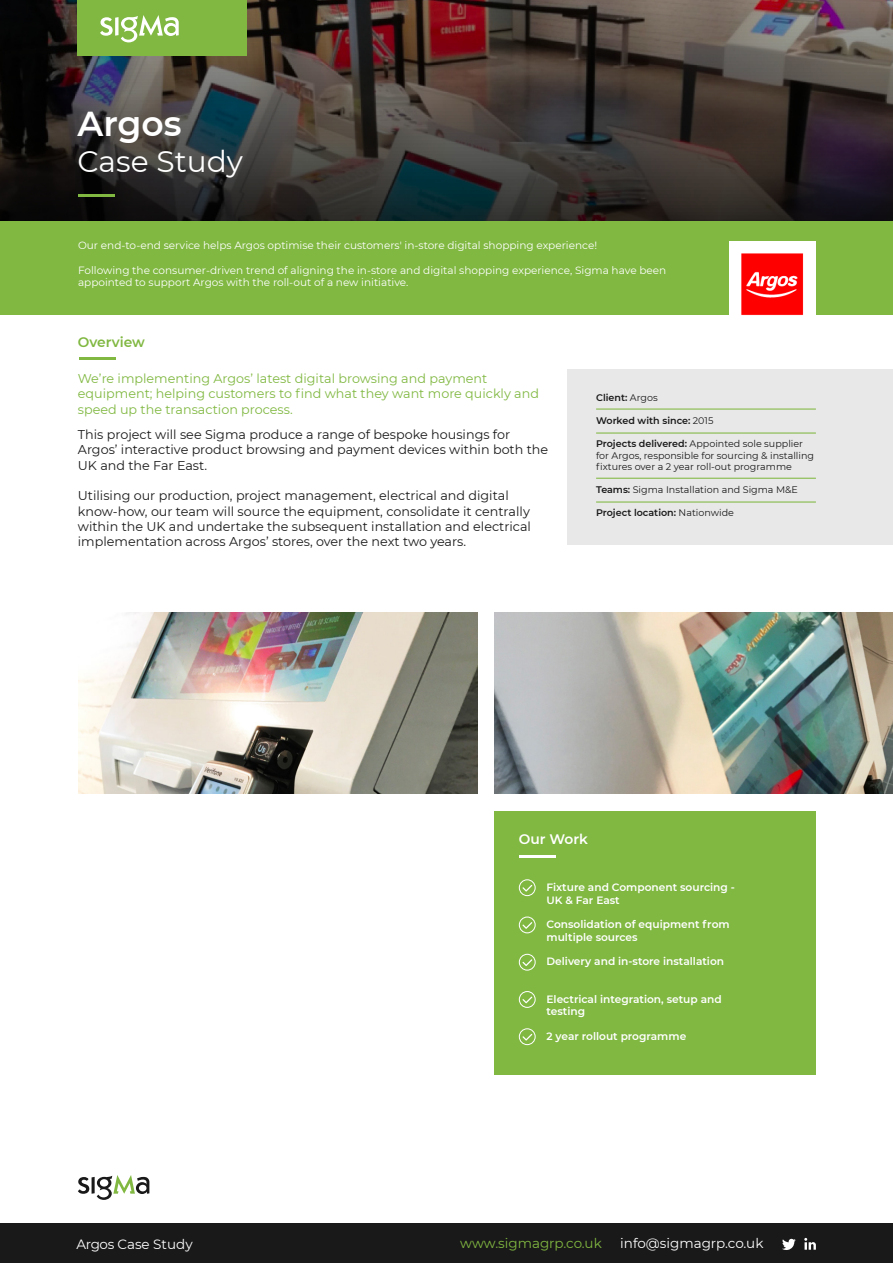
<style>
.page{position:relative;width:893px;height:1263px;background:#fff}
.page>*{position:absolute;margin:0;border:0;box-sizing:border-box;transform-origin:0 0}
.t1{font:600 34.65px "Montserrat";color:#fff}
.t2{font:29.7px "Montserrat";color:#fff}
.t3{font:600 13.8px "Montserrat";color:#80b841}
.t4{font:600 13.8px "Montserrat";color:#fff}
.t5{font:13.5px "Montserrat";color:#fff}
.t6{font:13.5px "Montserrat";color:#80b841}
.t7{font:12.75px/15.3px "Montserrat";color:#1a1919}
.t8{font:12.75px/15.3px "Montserrat";color:#80b841}
.t9{font:600 10.65px/12.8px "Montserrat";color:#fff}
.t10{font:10.5px/12.6px "Montserrat";color:#fff}
.t11{font:9.6px/11.4px "Montserrat";color:#1a1919}
.t12{font:600 9.6px "Montserrat";color:#1a1919}
.s1{font-weight:400}
.s2{font-weight:600}
</style>
<div class="page">
<svg style="left:0;top:0;width:893px;height:222px;background:#3b3431"></svg>
<div style="left:77px;top:0;width:170px;height:56px;background:#80b841"></div>
<div style="left:0;top:222px;width:893px;height:93px;background:#80b841"></div>
<svg style="left:100px;top:15px;width:79px;height:27px"></svg>
<div style="left:729px;top:241px;width:86px;height:86px;background:#fff"></div>
<img style="left:78px;top:613px;width:399px;height:180px">
<img style="left:495px;top:613px;width:398px;height:180px">
<hr style="left:78px;top:194px;width:37px;height:3px;background:#80b841">
<hr style="left:79px;top:357px;width:36px;height:3px;background:#80b841">
<div style="left:567px;top:369px;width:326px;height:175px;background:#e8e8e8"></div>
<hr style="left:596px;top:408px;width:220px;height:2px;background:#80b841">
<hr style="left:596px;top:432px;width:220px;height:2px;background:#80b841">
<hr style="left:596px;top:478px;width:220px;height:1px;background:#80b841">
<hr style="left:596px;top:501px;width:220px;height:2px;background:#80b841">
<img style="left:741px;top:253px;width:63px;height:62px">
<svg style="left:78px;top:1175px;width:71px;height:25px"></svg>
<div style="left:494px;top:811px;width:321px;height:264px;background:#80b841"></div>
<svg style="left:519px;top:879px;width:17px;height:17px"></svg>
<svg style="left:519px;top:916px;width:17px;height:17px"></svg>
<svg style="left:519px;top:954px;width:17px;height:17px"></svg>
<svg style="left:519px;top:991px;width:17px;height:17px"></svg>
<svg style="left:519px;top:1028px;width:17px;height:17px"></svg>
<hr style="left:520px;top:855px;width:36px;height:2px;background:#fff">
<div style="left:0;top:1223px;width:893px;height:40px;background:#1a1919"></div>
<svg style="left:804px;top:1238px;width:12px;height:12px"></svg>
<svg style="left:782px;top:1239px;width:14px;height:11px"></svg>
<h1 class="t1" style="left:77px;top:99px;width:106px">Argos</h1>
<h2 class="t2" style="left:77px;top:141px;width:167px">Case Study</h2>
<p class="t10" style="left:78px;top:238px;width:520px">Our end-to-end service helps Argos optimise their customers' in-store digital shopping experience!</p>
<p class="t10" style="left:78px;top:263px;width:590px">Following the consumer-driven trend of aligning the in-store and digital shopping experience, Sigma have been appointed to support Argos with the roll-out of a new initiative.</p>
<p class="t3" style="left:78px;top:332px;width:69px">Overview</p>
<p class="t8" style="left:78px;top:371px;width:463px">We’re implementing Argos’ latest digital browsing and payment equipment; helping customers to find what they want more quickly and speed up the transaction process.</p>
<p class="t7" style="left:78px;top:426px;width:472px">This project will see Sigma produce a range of bespoke housings for<br>Argos’ interactive product browsing and payment devices within both the<br>UK and the Far East.</p>
<p class="t7" style="left:78px;top:488px;width:455px">Utilising our production, project management, electrical and digital know-how, our team will source the equipment, consolidate it centrally within the UK and undertake the subsequent installation and electrical implementation across Argos’ stores, over the next two years.</p>
<p class="t12" style="left:596px;top:391px;width:63px">Client: <span class="s1">Argos</span></p>
<p class="t12" style="left:596px;top:414px;width:119px">Worked with since: <span class="s1">2015</span></p>
<p class="t11" style="left:596px;top:438px;width:219px"><span class="s2">Projects delivered:</span> Appointed sole supplier for Argos, responsible for sourcing &amp; installing fixtures over a 2 year roll-out programme</p>
<p class="t11" style="left:596px;top:483px;width:203px"><span class="s2">Teams:</span> Sigma Installation and Sigma M&amp;E</p>
<p class="t12" style="left:596px;top:506px;width:139px">Project location: <span class="s1">Nationwide</span></p>
<p class="t4" style="left:519px;top:830px;width:71px">Our Work</p>
<p class="t9" style="left:546px;top:880px;width:190px">Fixture and Component sourcing -<br>UK &amp; Far East</p>
<p class="t9" style="left:546px;top:917px;width:185px">Consolidation of equipment from multiple sources</p>
<p class="t9" style="left:546px;top:955px;width:179px">Delivery and in-store installation</p>
<p class="t9" style="left:546px;top:992px;width:177px">Electrical integration, setup and testing</p>
<p class="t9" style="left:546px;top:1029px;width:141px">2 year rollout programme</p>
<p class="t5" style="left:76px;top:1235px;width:118px">Argos Case Study</p>
<p class="t6" style="left:460px;top:1233px;width:143px">www.sigmagrp.co.uk</p>
<p class="t5" style="left:620px;top:1233px;width:145px">info@sigmagrp.co.uk</p>
</div>
